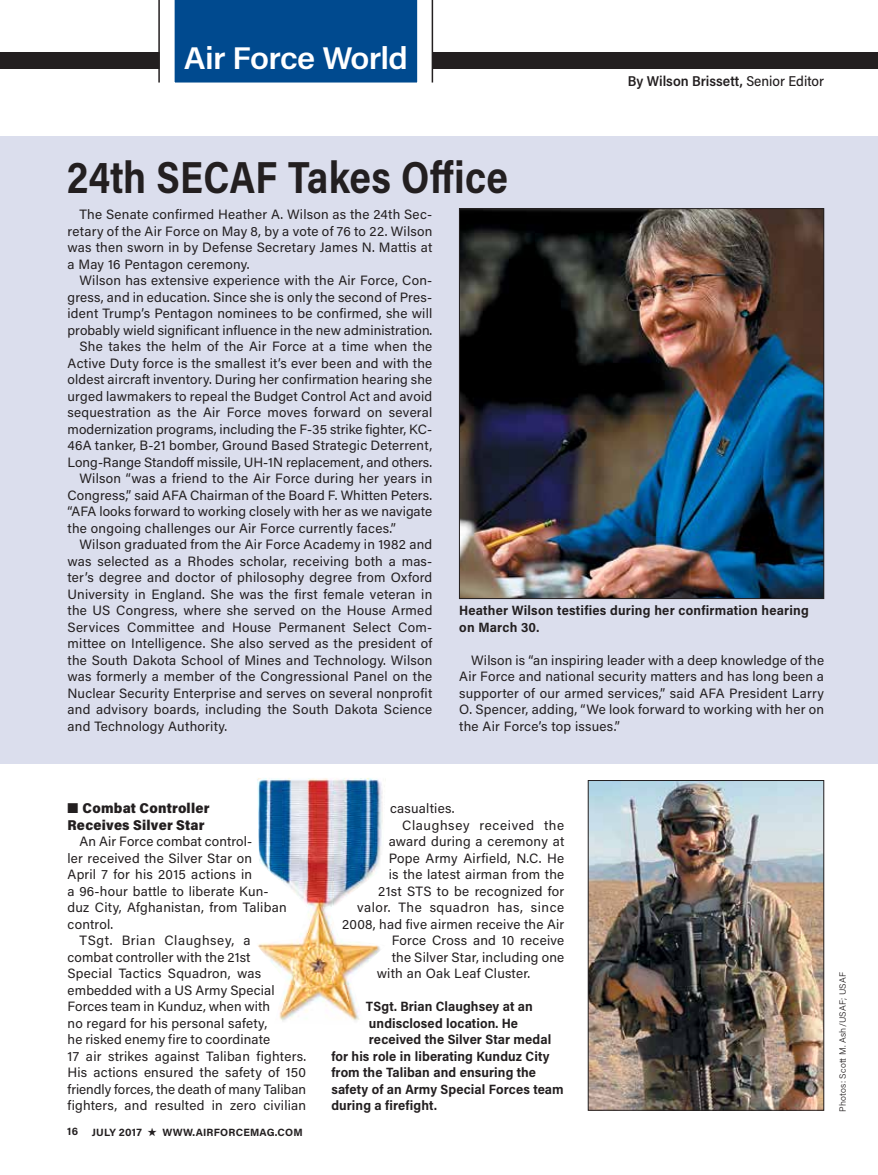
<style>
.page{position:relative;width:878px;height:1175px;background:#fff}
.page>*{position:absolute;margin:0;border:0;box-sizing:border-box;transform-origin:0 0}
.t1{font:700 45px "Acumin Pro Semi Cond";letter-spacing:.005em;color:#231f20;scale:.9 1}
.t2{font:600 31.5px "Acumin Pro Semi Cond";letter-spacing:-.02em;color:#fff;scale:1.1 1}
.t3{font:900 14.25px/16.5px "Acumin Pro Semi Cond";letter-spacing:.015em;color:#231f20}
.t4{font:600 14.25px "Acumin Pro Semi Cond";color:#231f20}
.t5{font:13.5px/16.5px "Acumin Pro";letter-spacing:.02em;color:#231f20;text-align:justify}
.t6{font:700 13.5px/16.5px "Acumin Pro Semi Cond";letter-spacing:.005em;color:#231f20}
.t7{font:13.5px "Acumin Pro";color:#231f20}
.t8{font:13.5px "Acumin Pro";letter-spacing:.04em;color:#231f20}
.t9{font:13.5px "Acumin Pro";letter-spacing:.05em;color:#231f20}
.t10{font:700 10.5px "Acumin Pro";letter-spacing:.02em;color:#231f20}
.t11{font:300 9px "Acumin Pro";letter-spacing:.02em;color:#231f20}
.s1{font-weight:500}
</style>
<div class="page">
<div style="left:0;top:53px;width:878px;height:16px;background:#231f20"></div>
<svg style="left:160px;top:0;width:272px;height:83px;background:#1c5d9b"></svg>
<hr style="left:431px;top:0;width:2px;height:82px;background:#231f20">
<hr style="left:158px;top:0;width:2px;height:82px;background:#231f20">
<div style="left:0;top:136px;width:878px;height:628px;background:#dbdeed"></div>
<img style="left:590px;top:782px;width:232px;height:326px">
<div style="left:588px;top:780px;width:236px;height:330px;border:1px solid #231f20"></div>
<img style="left:461px;top:210px;width:361px;height:386px">
<div style="left:459px;top:208px;width:365px;height:390px;border:1px solid #231f20"></div>
<img style="left:257px;top:778px;width:126px;height:243px">
<h2 class="t2" style="left:184px;top:36px;width:205px">Air Force World</h2>
<p class="t4" style="left:627px;top:71px;width:198px">By Wilson Brissett, <span class="s1">Senior Editor</span></p>
<h1 class="t1" style="left:67px;top:146px;width:491px">24th SECAF Takes Office</h1>
<p class="t5" style="left:67px;top:205px;width:366px;text-indent:12px">The Senate confirmed Heather A. Wilson as the 24th Sec&shy;retary of the Air Force on May 8, by a vote of 76 to 22. Wilson was then sworn in by Defense Secretary James N. Mattis at a May 16 Pentagon ceremony.</p>
<p class="t5" style="left:80px;top:271px;width:354px">Wilson has extensive experience with the Air Force, Con-</p>
<p class="t5" style="left:67px;top:288px;width:366px">gress, and in education. Since she is only the second of Pres-</p>
<p class="t5" style="left:67px;top:304px;width:366px">ident Trump’s Pentagon nominees to be confirmed, she will</p>
<p class="t5" style="left:67px;top:321px;width:366px">probably wield significant influence in the new administration.</p>
<p class="t5" style="left:80px;top:337px;width:354px">She takes the helm of the Air Force at a time when the</p>
<p class="t5" style="left:67px;top:354px;width:366px">Active Duty force is the smallest it’s ever been and with the</p>
<p class="t5" style="left:67px;top:370px;width:366px">oldest aircraft inventory. During her confirmation hearing she</p>
<p class="t5" style="left:67px;top:387px;width:366px">urged lawmakers to repeal the Budget Control Act and avoid</p>
<p class="t5" style="left:67px;top:403px;width:366px">sequestration as the Air Force moves forward on several</p>
<p class="t5" style="left:67px;top:420px;width:366px">modernization programs, including the F-35 strike fighter, KC-</p>
<p class="t5" style="left:67px;top:436px;width:366px">46A tanker, B-21 bomber, Ground Based Strategic Deterrent,</p>
<p class="t7" style="left:67px;top:452px;width:366px">Long-Range Standoff missile, UH-1N replacement, and others.</p>
<p class="t5" style="left:80px;top:469px;width:354px">Wilson “was a friend to the Air Force during her years in</p>
<p class="t5" style="left:67px;top:486px;width:366px">Congress,” said AFA Chairman of the Board F. Whitten Peters.</p>
<p class="t5" style="left:67px;top:502px;width:366px">“AFA looks forward to working closely with her as we navigate</p>
<p class="t5" style="left:67px;top:519px;width:330px">the ongoing challenges our Air Force currently faces.”</p>
<p class="t5" style="left:80px;top:535px;width:354px">Wilson graduated from the Air Force Academy in 1982 and</p>
<p class="t5" style="left:67px;top:552px;width:366px">was selected as a Rhodes scholar, receiving both a mas-</p>
<p class="t5" style="left:67px;top:568px;width:366px">ter’s degree and doctor of philosophy degree from Oxford</p>
<p class="t5" style="left:67px;top:585px;width:366px">University in England. She was the first female veteran in</p>
<p class="t5" style="left:67px;top:601px;width:366px">the US Congress, where she served on the House Armed</p>
<p class="t5" style="left:67px;top:618px;width:366px">Services Committee and House Permanent Select Com-</p>
<p class="t5" style="left:67px;top:634px;width:366px">mittee on Intelligence. She also served as the president of</p>
<p class="t5" style="left:67px;top:651px;width:366px">the South Dakota School of Mines and Technology. Wilson</p>
<p class="t5" style="left:67px;top:667px;width:366px">was formerly a member of the Congressional Panel on the</p>
<p class="t5" style="left:67px;top:684px;width:366px">Nuclear Security Enterprise and serves on several nonprofit</p>
<p class="t5" style="left:67px;top:700px;width:366px">and advisory boards, including the South Dakota Science</p>
<p class="t5" style="left:67px;top:717px;width:161px">and Technology Authority.</p>
<p class="t6" style="left:459px;top:601px;width:351px">Heather Wilson testifies during her confirmation hearing on March 30.</p>
<p class="t5" style="left:459px;top:651px;width:366px;text-indent:12px">Wilson is “an inspiring leader with a deep knowledge of the Air Force and national security matters and has long been a supporter of our armed services,” said AFA President Larry O. Spencer, adding, “We look forward to working with her on the Air Force’s top issues.”</p>
<p class="t3" style="left:67px;top:799px;width:143px">■■ Combat Controller<br>Receives Silver Star</p>
<p class="t5" style="left:80px;top:832px;width:174px">An Air Force combat control-</p>
<p class="t5" style="left:67px;top:849px;width:186px">ler received the Silver Star on</p>
<p class="t5" style="left:67px;top:865px;width:186px">April 7 for his 2015 actions in</p>
<p class="t5" style="left:67px;top:882px;width:203px">a 96-hour battle to liberate Kun-</p>
<p class="t5" style="left:67px;top:898px;width:221px">duz City, Afghanistan, from Taliban</p>
<p class="t5" style="left:67px;top:915px;width:47px">control.</p>
<p class="t8" style="left:80px;top:931px;width:172px">TSgt. Brian Claughsey, a</p>
<p class="t5" style="left:67px;top:948px;width:184px">combat controller with the 21st</p>
<p class="t5" style="left:67px;top:964px;width:195px">Special Tactics Squadron, was</p>
<p class="t5" style="left:67px;top:981px;width:209px">embedded with a US Army Special</p>
<p class="t5" style="left:67px;top:997px;width:204px">Forces team in Kunduz, when with</p>
<p class="t5" style="left:67px;top:1014px;width:201px">no regard for his personal safety,</p>
<p class="t5" style="left:67px;top:1030px;width:204px">he risked enemy fire to coordinate</p>
<p class="t5" style="left:67px;top:1047px;width:240px">17 air strikes against Taliban fighters.</p>
<p class="t5" style="left:67px;top:1063px;width:240px">His actions ensured the safety of 150</p>
<p class="t7" style="left:67px;top:1079px;width:240px">friendly forces, the death of many Taliban</p>
<p class="t5" style="left:67px;top:1096px;width:240px">fighters, and resulted in zero civilian</p>
<p class="t10" style="left:67px;top:1124px;width:12px">16</p>
<p class="t10" style="left:92px;top:1124px;width:212px">JULY 2017 ★ WWW.AIRFORCEMAG.COM</p>
<p class="t5" style="left:390px;top:799px;width:66px">casualties.</p>
<p class="t9" style="left:402px;top:815px;width:164px">Claughsey received the</p>
<p class="t5" style="left:389px;top:832px;width:177px">award during a ceremony at</p>
<p class="t5" style="left:389px;top:849px;width:177px">Pope Army Airfield, N.C. He</p>
<p class="t5" style="left:389px;top:865px;width:177px">is the latest airman from the</p>
<p class="t5" style="left:378px;top:882px;width:188px">21st STS to be recognized for</p>
<p class="t8" style="left:357px;top:898px;width:208px">valor. The squadron has, since</p>
<p class="t5" style="left:342px;top:915px;width:224px">2008, had five airmen receive the Air</p>
<p class="t5" style="left:391px;top:931px;width:174px">Force Cross and 10 receive</p>
<p class="t5" style="left:391px;top:948px;width:174px">the Silver Star, including one</p>
<p class="t5" style="left:376px;top:964px;width:155px">with an Oak Leaf Cluster.</p>
<p class="t6" style="left:366px;top:997px;width:168px">TSgt. Brian Claughsey at an</p>
<p class="t6" style="left:369px;top:1014px;width:151px">undisclosed location. He</p>
<p class="t6" style="left:369px;top:1030px;width:184px">received the Silver Star medal</p>
<p class="t6" style="left:331px;top:1047px;width:220px">for his role in liberating Kunduz City</p>
<p class="t6" style="left:331px;top:1063px;width:206px">from the Taliban and ensuring the</p>
<p class="t6" style="left:331px;top:1080px;width:234px">safety of an Army Special Forces team</p>
<p class="t6" style="left:331px;top:1096px;width:107px">during a firefight.</p>
<p class="t11" style="left:836px;top:1111px;width:141px;rotate:-90deg">Photos: Scott M. Ash/USAF; USAF</p>
</div>
